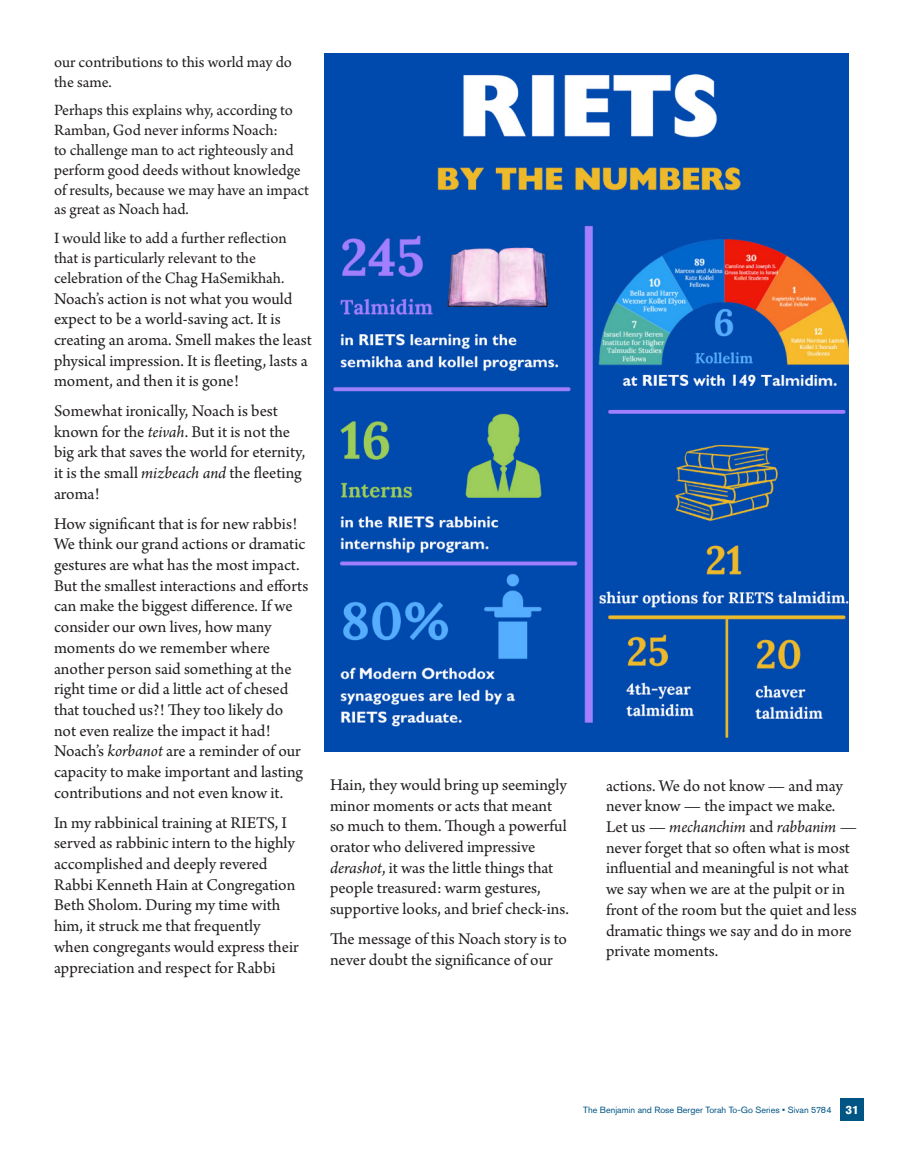
<style>
.page{position:relative;width:918px;height:1175px;background:#fff}
.page>*{position:absolute;margin:0;border:0;box-sizing:border-box;transform-origin:0 0}
.t1{font:17.25px/20.7px "Arno Pro";color:#231f20}
.t2{font:16.5px/19.8px "Arno Pro";color:#231f20}
.t3{font:9px "Akzidenz Grotesk Std";color:#005585}
.s1{font-style:italic}
.s2{font-weight:700;font-size:12px;color:#fff}
</style>
<div class="page">
<div style="left:841px;top:1098px;width:23px;height:22px;background:#005585"></div>
<img style="left:324px;top:53px;width:525px;height:698px">
<p class="t2" style="left:54px;top:53px;width:240px">our contributions to this world may do the same.</p>
<p class="t2" style="left:54px;top:101px;width:257px">Perhaps this explains why, according to Ramban, God never informs Noach:<br>to challenge man to act righteously and perform good deeds without knowledge of results, because we may have an impact as great as Noach had.</p>
<p class="t2" style="left:54px;top:229px;width:234px">I would like to add a further reflection that is particularly relevant to the celebration of the Chag HaSemikhah.</p>
<p class="t1" style="left:54px;top:289px;width:259px">Noach’s action is not what you would expect to be a world-saving act. It is creating an aroma. Smell makes the least physical impression. It is fleeting, lasts a moment, and then it is gone!</p>
<p class="t1" style="left:54px;top:401px;width:253px">Somewhat ironically, Noach is best known for the <span class="s1">teivah</span>. But it is not the big ark that saves the world for eternity, it is the small <span class="s1">mizbeach and</span> the fleeting aroma!</p>
<p class="t1" style="left:54px;top:514px;width:256px">How significant that is for new rabbis!<br>We think our grand actions or dramatic gestures are what has the most impact.<br>But the smallest interactions and efforts can make the biggest difference. If we consider our own lives, how many moments do we remember where another person said something at the right time or did a little act of chesed that touched us?! They too likely do not even realize the impact it had!<br>Noach’s <span class="s1">korbanot</span> are a reminder of our capacity to make important and lasting contributions and not even know it.</p>
<p class="t1" style="left:54px;top:813px;width:246px">In my rabbinical training at RIETS, I served as rabbinic intern to the highly accomplished and deeply revered Rabbi Kenneth Hain at Congregation Beth Sholom. During my time with him, it struck me that frequently when congregants would express their appreciation and respect for Rabbi</p>
<p class="t1" style="left:330px;top:775px;width:240px">Hain, they would bring up seemingly minor moments or acts that meant so much to them. Though a powerful orator who delivered impressive <span class="s1">derashot</span>, it was the little things that people treasured: warm gestures, supportive looks, and brief check-ins.</p>
<p class="t1" style="left:330px;top:929px;width:239px">The message of this Noach story is to never doubt the significance of our</p>
<p class="t1" style="left:606px;top:776px;width:252px">actions. We do not know — and may never know — the impact we make.<br>Let us — <span class="s1">mechanchim</span> and <span class="s1">rabbanim — </span>never forget that so often what is most influential and meaningful is not what we say when we are at the pulpit or in front of the room but the quiet and less dramatic things we say and do in more private moments.</p>
<p class="t3" style="left:583px;top:1104px;width:277px">The Benjamin and Rose Berger Torah To-Go Series • Sivan 5784 <span class="s2">31</span></p>
</div>
